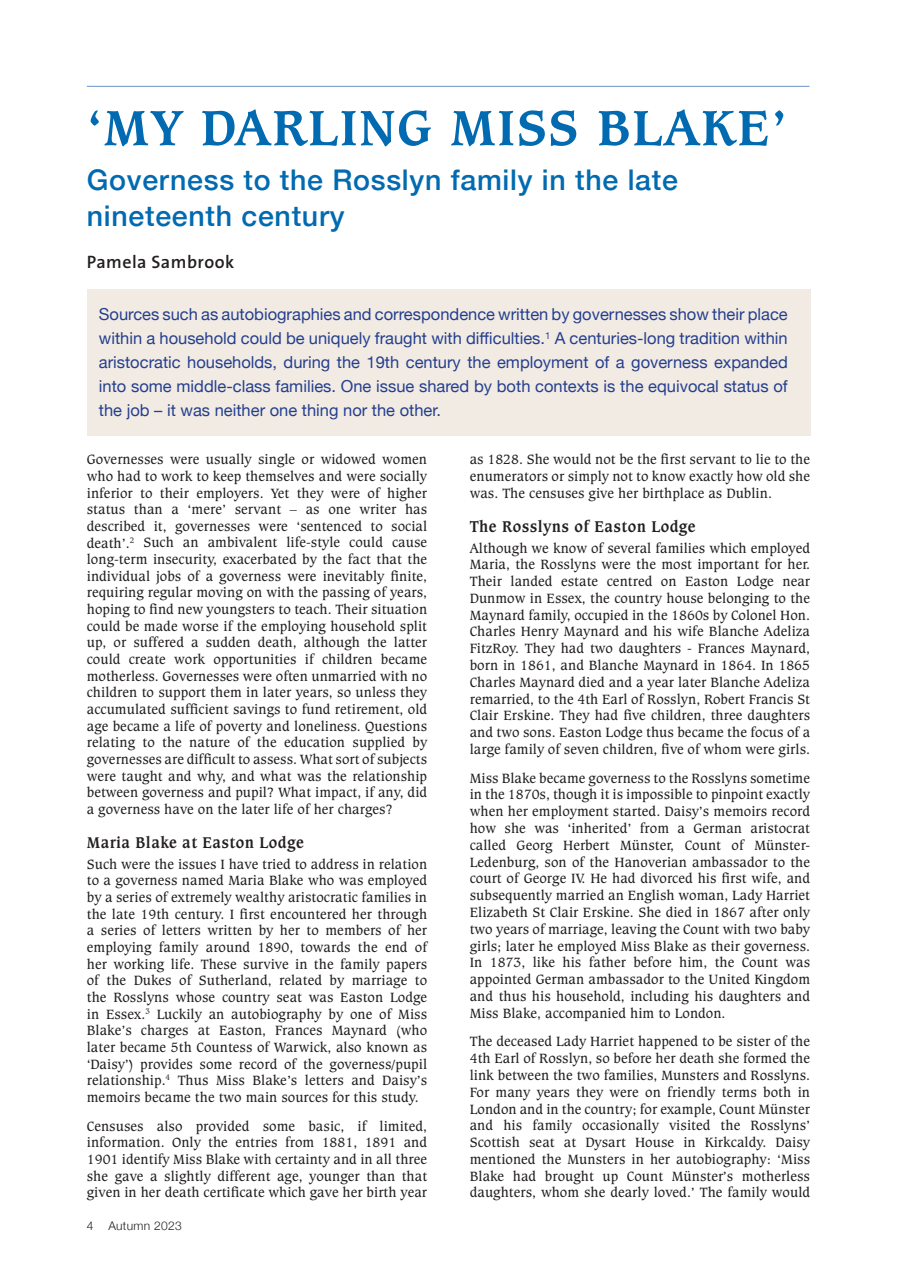
<style>
.page{position:relative;width:897px;height:1267px;background:#fff}
.page>*{position:absolute;margin:0;border:0;box-sizing:border-box;transform-origin:0 0}
.t1{font:700 52.5px "Caxton BT";letter-spacing:.025em;color:#016ab0}
.t2{font:500 28.5px/36px "Helvetica Neue";letter-spacing:.025em;color:#016ab0}
.t3{font:600 18px "The Sans";letter-spacing:.025em;color:#231f20}
.t4{font:16.5px/24px "Helvetica Neue";color:#253f8e;text-align:justify}
.t5{font:700 16.5px "Caxton BT";letter-spacing:.025em;color:#231f20;scale:.94 1}
.t6{font:14.25px/16.6px "Caxton BT";color:#231f20;text-align:justify}
.t7{font:300 12px "Helvetica Neue";letter-spacing:.025em;color:#231f20}
</style>
<div class="page">
<div style="left:87px;top:289px;width:723px;height:146px;background:#f1ebe3"></div>
<hr style="left:87px;top:86px;width:722px;height:1px;background:#6893c8">
<h1 class="t1" style="left:87px;top:95px;width:701px">‘MY DARLING MISS BLAKE’</h1>
<h2 class="t2" style="left:87px;top:160px;width:592px">Governess to the Rosslyn family in the late nineteenth century</h2>
<p class="t3" style="left:87px;top:247px;width:149px">Pamela Sambrook</p>
<p class="t4" style="left:99px;top:303px;width:690px">Sources such as autobiographies and correspondence written by governesses show their place within a household could be uniquely fraught with difficulties.<sup>1</sup> A centuries-long tradition within aristocratic households, during the 19th century the employment of a governess expanded into some middle-class families. One issue shared by both contexts is the equivocal status of the job – it was neither one thing nor the other.</p>
<p class="t6" style="left:87px;top:451px;width:342px">Governesses were usually single or widowed women who had to work to keep themselves and were socially inferior to their employers. Yet they were of higher status than a ‘mere’ servant – as one writer has described it, governesses were ‘sentenced to social death’.<sup>2</sup> Such an ambivalent life-style could cause long-term insecurity, exacerbated by the fact that the individual jobs of a governess were inevitably finite, requiring regular moving on with the passing of years, hoping to find new youngsters to teach. Their situation could be made worse if the employing household split up, or suffered a sudden death, although the latter could create work opportunities if children became motherless. Governesses were often unmarried with no children to support them in later years, so unless they accumulated sufficient savings to fund retirement, old age became a life of poverty and loneliness. Questions relating to the nature of the education supplied by governesses are difficult to assess. What sort of subjects were taught and why, and what was the relationship between governess and pupil? What impact, if any, did a governess have on the later life of her charges?</p>
<p class="t5" style="left:87px;top:831px;width:232px">Maria Blake at Easton Lodge</p>
<p class="t6" style="left:87px;top:855px;width:342px">Such were the issues I have tried to address in relation to a governess named Maria Blake who was employed by a series of extremely wealthy aristocratic families in the late 19th century. I first encountered her through a series of letters written by her to members of her employing family around 1890, towards the end of her working life. These survive in the family papers of the Dukes of Sutherland, related by marriage to the Rosslyns whose country seat was Easton Lodge in Essex.<sup>3</sup> Luckily an autobiography by one of Miss Blake’s charges at Easton, Frances Maynard (who later became 5th Countess of Warwick, also known as ‘Daisy’) provides some record of the governess/pupil relationship.<sup>4</sup> Thus Miss Blake’s letters and Daisy’s memoirs became the two main sources for this study.</p>
<p class="t6" style="left:87px;top:1117px;width:342px">Censuses also provided some basic, if limited, information. Only the entries from 1881, 1891 and 1901 identify Miss Blake with certainty and in all three she gave a slightly different age, younger than that given in her death certificate which gave her birth year</p>
<p class="t7" style="left:87px;top:1215px;width:96px">4 Autumn 2023</p>
<p class="t6" style="left:469px;top:451px;width:342px">as 1828. She would not be the first servant to lie to the enumerators or simply not to know exactly how old she was. The censuses give her birthplace as Dublin.</p>
<p class="t5" style="left:469px;top:515px;width:242px">The Rosslyns of Easton Lodge</p>
<p class="t6" style="left:469px;top:539px;width:342px">Although we know of several families which employed Maria, the Rosslyns were the most important for her.<br>Their landed estate centred on Easton Lodge near Dunmow in Essex, the country house belonging to the Maynard family, occupied in the 1860s by Colonel Hon.<br>Charles Henry Maynard and his wife Blanche Adeliza FitzRoy. They had two daughters - Frances Maynard, born in 1861, and Blanche Maynard in 1864. In 1865<br>Charles Maynard died and a year later Blanche Adeliza remarried, to the 4th Earl of Rosslyn, Robert Francis St Clair Erskine. They had five children, three daughters and two sons. Easton Lodge thus became the focus of a large family of seven children, five of whom were girls.</p>
<p class="t6" style="left:469px;top:769px;width:342px">Miss Blake became governess to the Rosslyns sometime in the 1870s, though it is impossible to pinpoint exactly when her employment started. Daisy’s memoirs record how she was ‘inherited’ from a German aristocrat called Georg Herbert Münster, Count of Münster-Ledenburg, son of the Hanoverian ambassador to the court of George IV. He had divorced his first wife, and subsequently married an English woman, Lady Harriet Elizabeth St Clair Erskine. She died in 1867 after only two years of marriage, leaving the Count with two baby girls; later he employed Miss Blake as their governess.<br>In 1873, like his father before him, the Count was appointed German ambassador to the United Kingdom and thus his household, including his daughters and Miss Blake, accompanied him to London.</p>
<p class="t6" style="left:469px;top:1032px;width:342px">The deceased Lady Harriet happened to be sister of the 4th Earl of Rosslyn, so before her death she formed the link between the two families, Munsters and Rosslyns.<br>For many years they were on friendly terms both in London and in the country; for example, Count Münster and his family occasionally visited the Rosslyns’ Scottish seat at Dysart House in Kirkcaldy. Daisy mentioned the Munsters in her autobiography: ‘Miss Blake had brought up Count Münster’s motherless daughters, whom she dearly loved.’ The family would</p>
</div>
